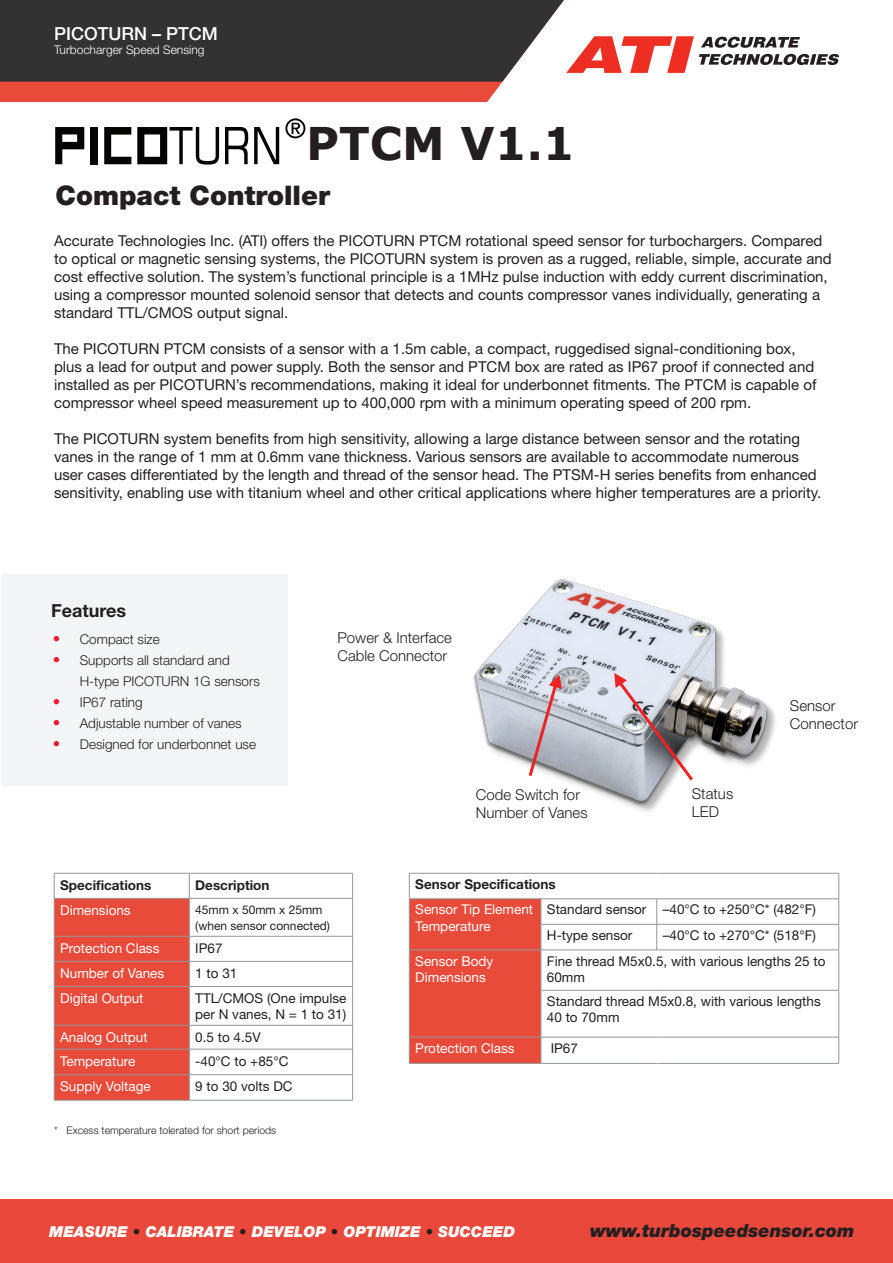
<style>
.page{position:relative;width:893px;height:1263px;background:#fff}
.page>*{position:absolute;margin:0;border:0;box-sizing:border-box;transform-origin:0 0}
.t1{font:700 45px "Verdana";color:#231f20}
.t2{font:900 27px "Helvetica Neue";color:#231f20}
.t3{font:italic 900 18px "Helvetica Neue LT Std";color:#231f20}
.t4{font:500 18px "Helvetica Neue LT Std";color:#fff}
.t5{font:700 18px "Helvetica Neue";color:#231f20}
.t6{font:15px/18px "Helvetica Neue";color:#231f20}
.t7{font:300 15px "Helvetica Neue";color:#231f20}
.t8{font:italic 900 15px "Helvetica Neue LT Std";color:#fff}
.t9{font:13.5px/16.2px "Helvetica Neue LT Std";color:#231f20}
.t10{font:300 13.5px/21px "Helvetica Neue";color:#231f20}
.t11{font:13.5px "Helvetica Neue";color:#fff}
.t12{font:13.5px/16.2px "Helvetica Neue";color:#231f20}
.t13{font:13.5px/16.2px "Helvetica Neue LT Std";color:#fff}
.t14{font:700 13.5px "Helvetica Neue";color:#231f20}
.t15{font:700 13.5px "Helvetica Neue LT Std";color:#231f20}
.t16{font:12px/16.5px "Helvetica Neue";color:#231f20}
.t17{font:300 12px "Helvetica Neue LT Std";color:#fff}
.t18{font:300 10.5px "Helvetica Neue";color:#231f20}
.s1{font-size:15px;color:#ed1a32}
.s2{color:#231f20}
</style>
<div class="page">
<div style="left:1px;top:574px;width:287px;height:212px;background:#f4f5f6"></div>
<div style="left:0;top:82px;width:502px;height:20px;background:#e94b3b"></div>
<div style="left:0;top:0;width:564px;height:82px;background:#333233"></div>
<svg style="left:566px;top:36px;width:273px;height:37px"></svg>
<hr style="left:189px;top:873px;width:164px;height:1px;background:#939698">
<svg style="left:352px;top:873px;width:1px;height:25px"></svg>
<hr style="left:189px;top:898px;width:164px;height:1px;background:#939698">
<hr style="left:352px;top:898px;width:1px;height:38px;background:#939698">
<svg style="left:352px;top:937px;width:1px;height:49px"></svg>
<hr style="left:189px;top:986px;width:164px;height:1px;background:#939698">
<hr style="left:189px;top:1025px;width:163px;height:1px;background:#939698">
<hr style="left:189px;top:1074px;width:164px;height:1px;background:#939698">
<hr style="left:54px;top:1100px;width:135px;height:1px;background:#939698">
<hr style="left:189px;top:1100px;width:164px;height:1px;background:#939698">
<hr style="left:352px;top:987px;width:1px;height:38px;background:#939698">
<hr style="left:189px;top:1049px;width:164px;height:1px;background:#939698">
<svg style="left:54px;top:873px;width:136px;height:227px;background:#e76153"></svg>
<svg style="left:352px;top:1025px;width:1px;height:75px"></svg>
<hr style="left:54px;top:936px;width:135px;height:1px;background:#939698">
<hr style="left:54px;top:961px;width:135px;height:1px;background:#939698">
<hr style="left:189px;top:936px;width:164px;height:1px;background:#939698">
<hr style="left:189px;top:961px;width:163px;height:1px;background:#939698">
<hr style="left:541px;top:873px;width:116px;height:1px;background:#939698">
<hr style="left:657px;top:873px;width:182px;height:1px;background:#939698">
<hr style="left:541px;top:898px;width:116px;height:1px;background:#939698">
<hr style="left:657px;top:898px;width:182px;height:1px;background:#939698">
<svg style="left:838px;top:873px;width:1px;height:76px"></svg>
<svg style="left:656px;top:899px;width:1px;height:50px"></svg>
<hr style="left:541px;top:924px;width:116px;height:1px;background:#939698">
<hr style="left:657px;top:924px;width:182px;height:1px;background:#939698">
<hr style="left:541px;top:949px;width:116px;height:1px;background:#939698">
<hr style="left:657px;top:949px;width:182px;height:1px;background:#939698">
<hr style="left:838px;top:950px;width:1px;height:40px;background:#939698">
<hr style="left:541px;top:990px;width:116px;height:1px;background:#939698">
<hr style="left:657px;top:990px;width:182px;height:1px;background:#939698">
<hr style="left:838px;top:990px;width:1px;height:47px;background:#939698">
<svg style="left:838px;top:1038px;width:1px;height:25px"></svg>
<svg style="left:409px;top:873px;width:133px;height:190px;background:#e96557"></svg>
<hr style="left:409px;top:1037px;width:132px;height:1px;background:#939698">
<hr style="left:409px;top:1063px;width:132px;height:1px;background:#939698">
<hr style="left:541px;top:1037px;width:116px;height:1px;background:#939698">
<hr style="left:657px;top:1037px;width:182px;height:1px;background:#939698">
<hr style="left:541px;top:1063px;width:116px;height:1px;background:#939698">
<hr style="left:657px;top:1063px;width:182px;height:1px;background:#939698">
<img style="left:473px;top:579px;width:303px;height:233px">
<svg style="left:526px;top:674px;width:36px;height:105px;background:#c4b5bd"></svg>
<svg style="left:614px;top:673px;width:82px;height:111px;background:#b1aaaf"></svg>
<svg style="left:55px;top:127px;width:29px;height:37px"></svg>
<div style="left:91px;top:127px;width:7px;height:37px;background:#040503"></div>
<svg style="left:104px;top:127px;width:27px;height:37px"></svg>
<svg style="left:137px;top:127px;width:82px;height:38px"></svg>
<svg style="left:225px;top:127px;width:23px;height:37px"></svg>
<svg style="left:254px;top:127px;width:25px;height:37px"></svg>
<svg style="left:285px;top:118px;width:20px;height:20px"></svg>
<div style="left:0;top:1200px;width:893px;height:63px;background:#e9483b"></div>
<p class="t4" style="left:54px;top:23px;width:165px">PICOTURN – PTCM</p>
<p class="t17" style="left:54px;top:42px;width:152px">Turbocharger Speed Sensing</p>
<p class="t1" style="left:306px;top:112px;width:270px">PTCM V1.1</p>
<p class="t2" style="left:56px;top:180px;width:276px">Compact Controller</p>
<p class="t6" style="left:54px;top:231px;width:779px">Accurate Technologies Inc. (ATI) offers the PICOTURN PTCM rotational speed sensor for turbochargers. Compared to optical or magnetic sensing systems, the PICOTURN system is proven as a rugged, reliable, simple, accurate and cost effective solution. The system’s functional principle is a 1MHz pulse induction with eddy current discrimination, using a compressor mounted solenoid sensor that detects and counts compressor vanes individually, generating a standard TTL/CMOS output signal.</p>
<p class="t6" style="left:54px;top:339px;width:764px">The PICOTURN PTCM consists of a sensor with a 1.5m cable, a compact, ruggedised signal-conditioning box, plus a lead for output and power supply. Both the sensor and PTCM box are rated as IP67 proof if connected and installed as per PICOTURN’s recommendations, making it ideal for underbonnet fitments. The PTCM is capable of compressor wheel speed measurement up to 400,000 rpm with a minimum operating speed of 200 rpm.</p>
<p class="t6" style="left:54px;top:429px;width:769px">The PICOTURN system benefits from high sensitivity, allowing a large distance between sensor and the rotating vanes in the range of 1 mm at 0.6mm vane thickness. Various sensors are available to accommodate numerous user cases differentiated by the length and thread of the sensor head. The PTSM-H series benefits from enhanced sensitivity, enabling use with titanium wheel and other critical applications where higher temperatures are a priority.</p>
<p class="t5" style="left:51px;top:600px;width:77px">Features</p>
<p class="t10" style="left:53px;top:628px;width:109px"><span class="s1">•</span> Compact size</p>
<p class="t10" style="left:80px;top:649px;width:182px;text-indent:-27px"><span class="s1">•</span> Supports all standard and<br>H-type PICOTURN 1G sensors</p>
<p class="t10" style="left:53px;top:691px;width:91px"><span class="s1">•</span> IP67 rating</p>
<p class="t10" style="left:53px;top:712px;width:190px"><span class="s1">•</span> Adjustable number of vanes</p>
<p class="t10" style="left:53px;top:733px;width:205px"><span class="s1">•</span> Designed for underbonnet use</p>
<p class="t7" style="left:338px;top:628px;width:116px">Power &amp; Interface</p>
<p class="t7" style="left:338px;top:646px;width:111px">Cable Connector</p>
<p class="t7" style="left:476px;top:786px;width:106px">Code Switch for</p>
<p class="t7" style="left:476px;top:804px;width:113px">Number of Vanes</p>
<p class="t7" style="left:692px;top:785px;width:43px">Status</p>
<p class="t7" style="left:692px;top:803px;width:29px">LED</p>
<p class="t7" style="left:790px;top:696px;width:47px">Sensor</p>
<p class="t7" style="left:790px;top:714px;width:70px">Connector</p>
<p class="t14" style="left:60px;top:877px;width:93px">Specifications</p>
<p class="t14" style="left:195px;top:877px;width:76px">Description</p>
<p class="t11" style="left:60px;top:902px;width:72px">Dimensions</p>
<p class="t16" style="left:195px;top:901px;width:136px">45mm x 50mm x 25mm (when sensor connected)</p>
<p class="t11" style="left:60px;top:940px;width:101px">Protection Class</p>
<p class="t12" style="left:195px;top:940px;width:29px">IP67</p>
<p class="t11" style="left:60px;top:965px;width:106px">Number of Vanes</p>
<p class="t12" style="left:195px;top:965px;width:44px">1 to 31</p>
<p class="t11" style="left:60px;top:990px;width:85px">Digital Output</p>
<p class="t12" style="left:195px;top:990px;width:153px">TTL/CMOS (One impulse per N vanes, N = 1 to 31)</p>
<p class="t11" style="left:60px;top:1029px;width:89px">Analog Output</p>
<p class="t12" style="left:195px;top:1029px;width:67px">0.5 to 4.5V</p>
<p class="t11" style="left:60px;top:1053px;width:77px">Temperature</p>
<p class="t12" style="left:195px;top:1053px;width:95px">-40°C to +85°C</p>
<p class="t11" style="left:60px;top:1078px;width:92px">Supply Voltage</p>
<p class="t12" style="left:195px;top:1078px;width:99px">9 to 30 volts DC</p>
<p class="t18" style="left:54px;top:1124px;width:224px">* Excess temperature tolerated for short periods</p>
<p class="t15" style="left:415px;top:876px;width:142px">Sensor Specifications</p>
<p class="t13" style="left:415px;top:901px;width:119px">Sensor Tip Element<br>Temperature</p>
<p class="t9" style="left:547px;top:901px;width:101px">Standard sensor</p>
<p class="t9" style="left:663px;top:901px;width:155px">–40°C to +250°C* (482°F)</p>
<p class="t9" style="left:547px;top:927px;width:87px">H-type sensor</p>
<p class="t9" style="left:663px;top:927px;width:155px">–40°C to +270°C* (518°F)</p>
<p class="t13" style="left:415px;top:952px;width:80px">Sensor Body</p>
<p class="t13" style="left:415px;top:969px;width:72px">Dimensions</p>
<p class="t9" style="left:547px;top:952px;width:280px">Fine thread M5x0.5, with various lengths 25 to<br>60mm</p>
<p class="t9" style="left:547px;top:993px;width:275px">Standard thread M5x0.8, with various lengths<br>40 to 70mm</p>
<p class="t13" style="left:415px;top:1040px;width:101px">Protection Class</p>
<p class="t9" style="left:551px;top:1040px;width:29px">IP67</p>
<p class="t8" style="left:49px;top:1222px;width:467px">MEASURE <span class="s2">•</span> CALIBRATE <span class="s2">•</span> DEVELOP <span class="s2">•</span> OPTIMIZE <span class="s2">•</span> SUCCEED</p>
<p class="t3" style="left:590px;top:1219px;width:266px">www.turbospeedsensor.com</p>
</div>
